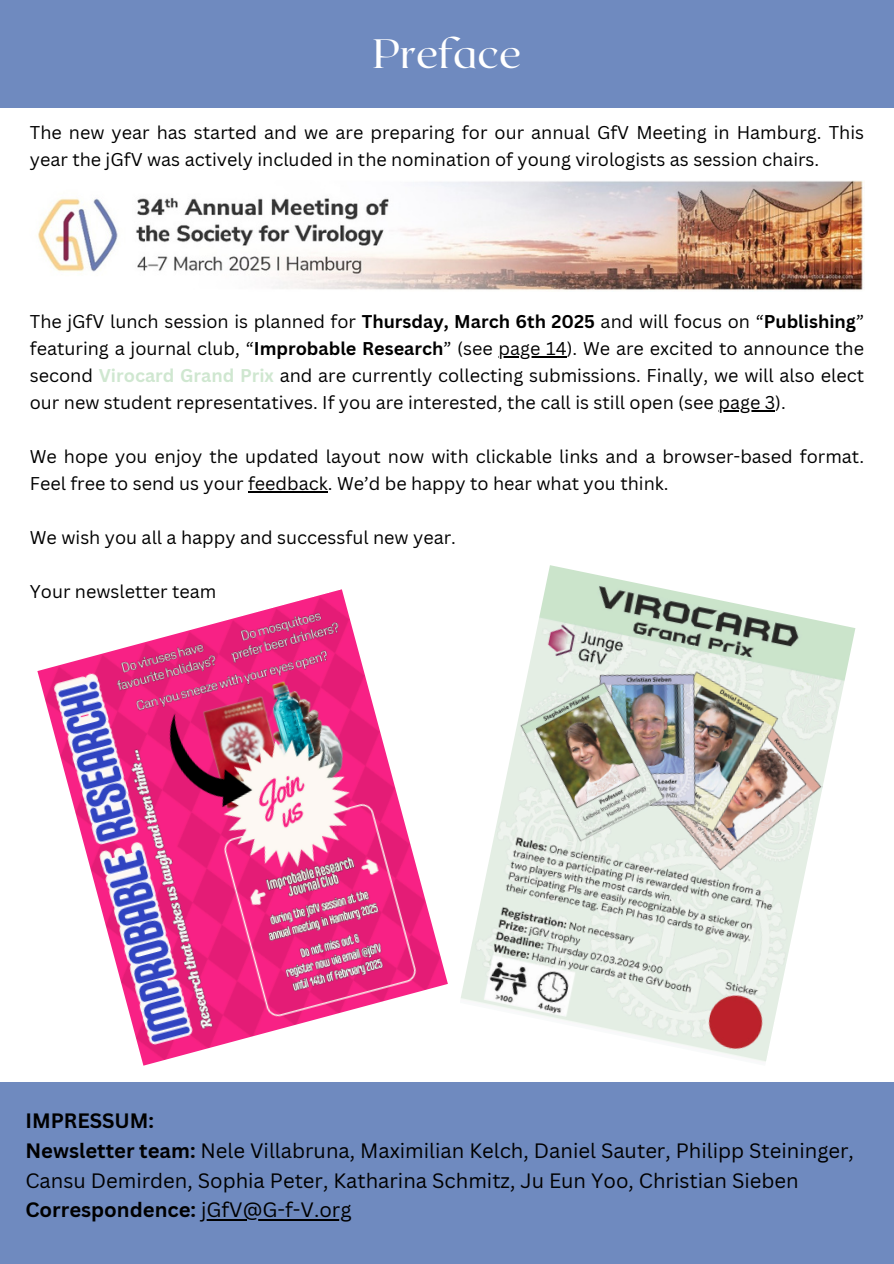
<style>
.page{position:relative;width:894px;height:1264px;background:#fff}
.page>*{position:absolute;margin:0;border:0;box-sizing:border-box;transform-origin:0 0}
.t1{font:40.95px "Roxborough CF";color:#fff}
.t2{font:20.25px/29.5px "Canva Sans";color:#000}
.t3{font:18px/27px "Canva Sans";color:#000}
.s1{font-weight:700}
.s2{font-weight:700;color:#cfe7d0}
</style>
<div class="page">
<div style="left:0;top:0;width:893px;height:107px;background:#6f8abf"></div>
<div style="left:0;top:1082px;width:893px;height:181px;background:#6f8abf"></div>
<img style="left:37px;top:589px;width:411px;height:476px">
<img style="left:461px;top:565px;width:394px;height:497px">
<img style="left:38px;top:180px;width:825px;height:110px">
<hr style="left:498px;top:356px;width:68px;height:1px;background:#000">
<hr style="left:718px;top:410px;width:57px;height:1px;background:#000">
<hr style="left:248px;top:491px;width:80px;height:1px;background:#000">
<hr style="left:201px;top:1218px;width:150px;height:2px;background:#000">
<p class="t1" style="left:373px;top:27px;width:150px">Preface</p>
<h1 class="t3" style="left:30px;top:118px;width:835px">The new year has started and we are preparing for our annual GfV Meeting in Hamburg. This year the jGfV was actively included in the nomination of young virologists as session chairs.</h1>
<p class="t3" style="left:30px;top:307px;width:835px">The jGfV lunch session is planned for <span class="s1">Thursday, March 6th 2025</span> and will focus on “<span class="s1">Publishing</span>” featuring a journal club, “<span class="s1">Improbable Research</span>” (see page 14). We are excited to announce the</p>
<p class="t3" style="left:30px;top:361px;width:835px">second <span class="s2">Virocard Grand Prix</span> and are currently collecting submissions. Finally, we will also elect our new student representatives. If you are interested, the call is still open (see page 3).</p>
<p class="t3" style="left:30px;top:442px;width:835px">We hope you enjoy the updated layout now with clickable links and a browser-based format.<br>Feel free to send us your feedback. We’d be happy to hear what you think.</p>
<p class="t3" style="left:30px;top:523px;width:427px">We wish you all a happy and successful new year.</p>
<p class="t3" style="left:30px;top:577px;width:188px">Your newsletter team</p>
<p class="t2" style="left:25px;top:1105px;width:829px"><span class="s1">IMPRESSUM:<br>Newsletter team:</span> Nele Villabruna, Maximilian Kelch, Daniel Sauter, Philipp Steininger, Cansu Demirden, Sophia Peter, Katharina Schmitz, Ju Eun Yoo, Christian Sieben <span class="s1">Correspondence:</span> jGfV@G-f-V.org</p>
</div>
